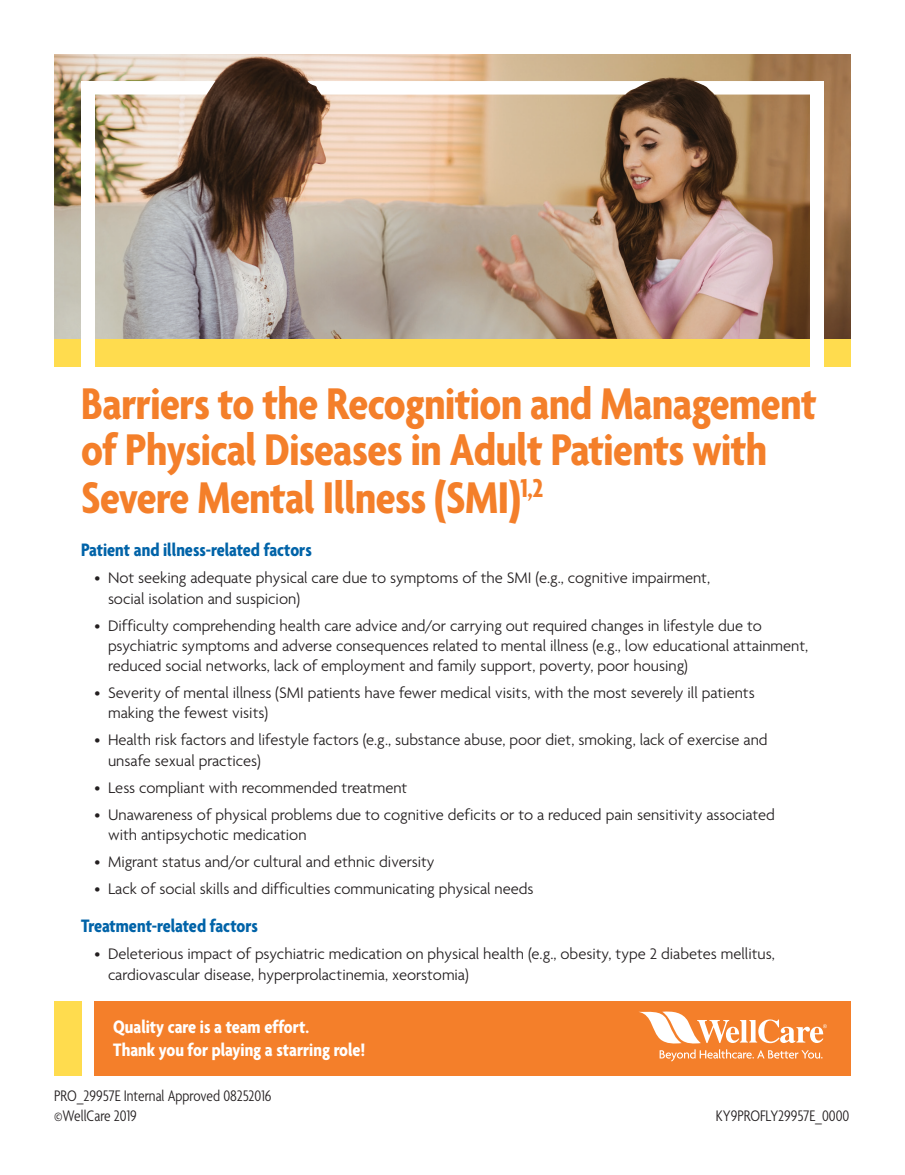
<style>
.page{position:relative;width:905px;height:1175px;background:#fff}
.page>*{position:absolute;margin:0;border:0;box-sizing:border-box;transform-origin:0 0}
.t1{font:700 condensed 48px/47.2px "Agenda";letter-spacing:-.01em;color:#f47f2a}
.t2{font:700 condensed 19.5px/22.5px "Agenda";color:#fff}
.t3{font:700 condensed 19.5px "Agenda";color:#0163a8}
.t4{font:300 16.5px/20.2px "Agenda";color:#231f20}
.t5{font:300 condensed 16.5px/19.8px "Agenda";color:#231f20}
</style>
<div class="page">
<div style="left:54px;top:1001px;width:27px;height:74px;background:#ffdc4e"></div>
<img style="left:54px;top:54px;width:796px;height:285px">
<div style="left:54px;top:339px;width:796px;height:27px;background:#ffdc4e"></div>
<div style="left:81px;top:81px;width:13px;height:237px;background:#fff"></div>
<div style="left:81px;top:309px;width:13px;height:100px;background:#fff"></div>
<div style="left:94px;top:1001px;width:756px;height:74px;background:#f47f2a"></div>
<svg style="left:639px;top:1011px;width:187px;height:50px"></svg>
<svg style="left:94px;top:81px;width:716px;height:14px"></svg>
<div style="left:810px;top:81px;width:14px;height:297px;background:#fff"></div>
<h1 class="t1" style="left:81px;top:379px;width:737px">Barriers to the Recognition and Management of Physical Diseases in Adult Patients with<br>Severe Mental Illness (SMI)<sup>1,2</sup></h1>
<h2 class="t3" style="left:81px;top:538px;width:232px">Patient and illness-related factors</h2>
<p class="t4" style="left:108px;top:567px;width:603px;text-indent:-13px">• Not seeking adequate physical care due to symptoms of the SMI (e.g., cognitive impairment, social isolation and suspicion)</p>
<p class="t4" style="left:108px;top:615px;width:701px;text-indent:-13px">• Difficulty comprehending health care advice and/or carrying out required changes in lifestyle due to psychiatric symptoms and adverse consequences related to mental illness (e.g., low educational attainment, reduced social networks, lack of employment and family support, poverty, poor housing)</p>
<p class="t4" style="left:108px;top:682px;width:648px;text-indent:-13px">• Severity of mental illness (SMI patients have fewer medical visits, with the most severely ill patients making the fewest visits)</p>
<p class="t4" style="left:108px;top:729px;width:661px;text-indent:-13px">• Health risk factors and lifestyle factors (e.g., substance abuse, poor diet, smoking, lack of exercise and unsafe sexual practices)</p>
<p class="t4" style="left:94px;top:777px;width:314px">• Less compliant with recommended treatment</p>
<p class="t4" style="left:108px;top:804px;width:668px;text-indent:-13px">• Unawareness of physical problems due to cognitive deficits or to a reduced pain sensitivity associated with antipsychotic medication</p>
<p class="t4" style="left:94px;top:851px;width:341px">• Migrant status and/or cultural and ethnic diversity</p>
<p class="t4" style="left:94px;top:878px;width:440px">• Lack of social skills and difficulties communicating physical needs</p>
<h2 class="t3" style="left:81px;top:914px;width:178px">Treatment-related factors</h2>
<p class="t4" style="left:108px;top:943px;width:668px;text-indent:-13px">• Deleterious impact of psychiatric medication on physical health (e.g., obesity, type 2 diabetes mellitus, cardiovascular disease, hyperprolactinemia, xeorstomia)</p>
<p class="t2" style="left:113px;top:1015px;width:253px">Quality care is a team effort.<br>Thank you for playing a starring role!</p>
<p class="t5" style="left:54px;top:1085px;width:219px">PRO_29957E Internal Approved 08252016 ©WellCare 2019</p>
<p class="t5" style="left:716px;top:1105px;width:135px">KY9PROFLY29957E_0000</p>
</div>
